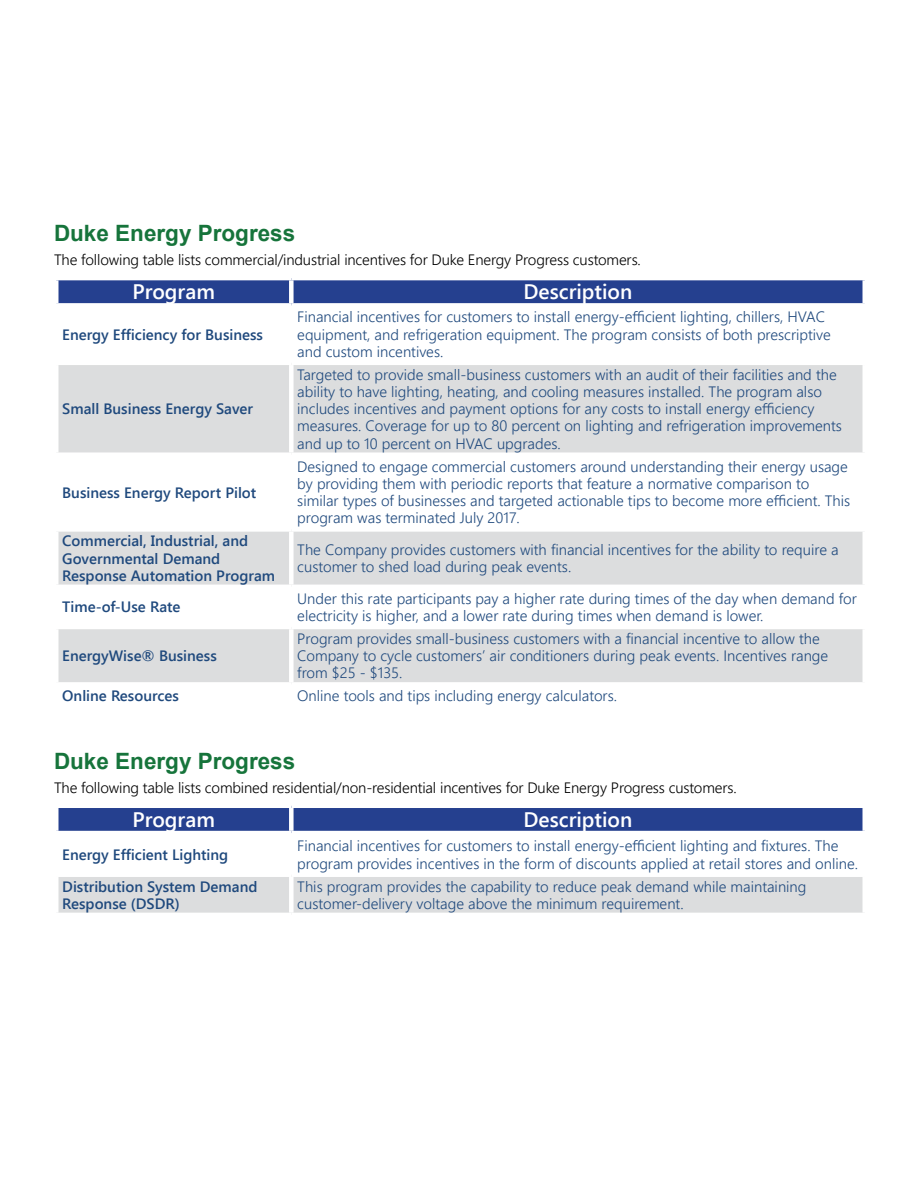
<style>
.page{position:relative;width:918px;height:1188px;background:#fff}
.page>*{position:absolute;margin:0;border:0;box-sizing:border-box;transform-origin:0 0}
.t1{font:700 22.5px "Arial";color:#16743b}
.t2{font:600 21px "Segoe UI";color:#fff}
.t3{font:300 15px/17.2px "Segoe UI";color:#1f497d}
.t4{font:600 15px/17.2px "Segoe UI";color:#1f497d}
.t5{font:300 15px "Segoe UI";letter-spacing:-.01em;color:#000}
</style>
<div class="page">
<div style="left:58px;top:280px;width:804px;height:23px;background:#25408f"></div>
<svg style="left:58px;top:365px;width:804px;height:317px;fill:#dcddde"></svg>
<div style="left:289px;top:365px;width:5px;height:87px;background:#fff"></div>
<div style="left:54px;top:452px;width:237px;height:5px;background:#fff"></div>
<div style="left:291px;top:452px;width:576px;height:5px;background:#fff"></div>
<div style="left:289px;top:457px;width:5px;height:70px;background:#fff"></div>
<div style="left:54px;top:527px;width:237px;height:5px;background:#fff"></div>
<div style="left:291px;top:527px;width:576px;height:5px;background:#fff"></div>
<div style="left:289px;top:532px;width:5px;height:53px;background:#fff"></div>
<hr style="left:54px;top:585px;width:237px;height:4px;background:#fff">
<hr style="left:291px;top:585px;width:576px;height:4px;background:#fff">
<div style="left:289px;top:589px;width:5px;height:36px;background:#fff"></div>
<hr style="left:54px;top:625px;width:237px;height:4px;background:#fff">
<hr style="left:291px;top:625px;width:576px;height:4px;background:#fff">
<div style="left:289px;top:629px;width:5px;height:53px;background:#fff"></div>
<div style="left:289px;top:280px;width:5px;height:23px;background:#fff"></div>
<div style="left:58px;top:808px;width:804px;height:23px;background:#25408f"></div>
<div style="left:58px;top:877px;width:804px;height:36px;background:#dcddde"></div>
<div style="left:289px;top:877px;width:5px;height:36px;background:#fff"></div>
<div style="left:289px;top:808px;width:5px;height:23px;background:#fff"></div>
<h1 class="t1" style="left:54px;top:218px;width:243px">Duke Energy Progress</h1>
<p class="t5" style="left:54px;top:249px;width:588px">The following table lists commercial/industrial incentives for Duke Energy Progress customers.</p>
<h2 class="t2" style="left:133px;top:277px;width:84px">Program</h2>
<h2 class="t2" style="left:524px;top:277px;width:110px">Description</h2>
<p class="t4" style="left:62px;top:325px;width:202px">Energy Efficiency for Business</p>
<p class="t3" style="left:297px;top:308px;width:535px">Financial incentives for customers to install energy-efficient lighting, chillers, HVAC equipment, and refrigeration equipment. The program consists of both prescriptive and custom incentives.</p>
<p class="t4" style="left:62px;top:400px;width:192px">Small Business Energy Saver</p>
<p class="t4" style="left:62px;top:483px;width:196px">Business Energy Report Pilot</p>
<p class="t3" style="left:297px;top:365px;width:546px">Targeted to provide small-business customers with an audit of their facilities and the ability to have lighting, heating, and cooling measures installed. The program also includes incentives and payment options for any costs to install energy efficiency measures. Coverage for up to 80 percent on lighting and refrigeration improvements and up to 10 percent on HVAC upgrades.</p>
<p class="t3" style="left:297px;top:457px;width:555px">Designed to engage commercial customers around understanding their energy usage by providing them with periodic reports that feature a normative comparison to similar types of businesses and targeted actionable tips to become more efficient. This program was terminated July 2017.</p>
<p class="t4" style="left:62px;top:532px;width:214px">Commercial, Industrial, and<br>Governmental Demand<br>Response Automation Program</p>
<p class="t3" style="left:297px;top:540px;width:543px">The Company provides customers with financial incentives for the ability to require a customer to shed load during peak events.</p>
<p class="t4" style="left:62px;top:598px;width:120px">Time-of-Use Rate</p>
<p class="t3" style="left:297px;top:589px;width:561px">Under this rate participants pay a higher rate during times of the day when demand for electricity is higher, and a lower rate during times when demand is lower.</p>
<p class="t4" style="left:62px;top:647px;width:156px">EnergyWise® Business</p>
<p class="t3" style="left:297px;top:629px;width:532px">Program provides small-business customers with a financial incentive to allow the<br>Company to cycle customers’ air conditioners during peak events. Incentives range from $25 - $135.</p>
<p class="t4" style="left:62px;top:687px;width:118px">Online Resources</p>
<p class="t3" style="left:297px;top:687px;width:321px">Online tools and tips including energy calculators.</p>
<h1 class="t1" style="left:54px;top:746px;width:243px">Duke Energy Progress</h1>
<p class="t5" style="left:54px;top:776px;width:684px">The following table lists combined residential/non-residential incentives for Duke Energy Progress customers.</p>
<h2 class="t2" style="left:133px;top:805px;width:84px">Program</h2>
<h2 class="t2" style="left:524px;top:805px;width:110px">Description</h2>
<p class="t4" style="left:62px;top:845px;width:168px">Energy Efficient Lighting</p>
<p class="t3" style="left:297px;top:837px;width:562px">Financial incentives for customers to install energy-efficient lighting and fixtures. The program provides incentives in the form of discounts applied at retail stores and online.</p>
<p class="t4" style="left:62px;top:877px;width:197px">Distribution System Demand<br>Response (DSDR)</p>
<p class="t3" style="left:297px;top:877px;width:511px">This program provides the capability to reduce peak demand while maintaining customer-delivery voltage above the minimum requirement.</p>
</div>
